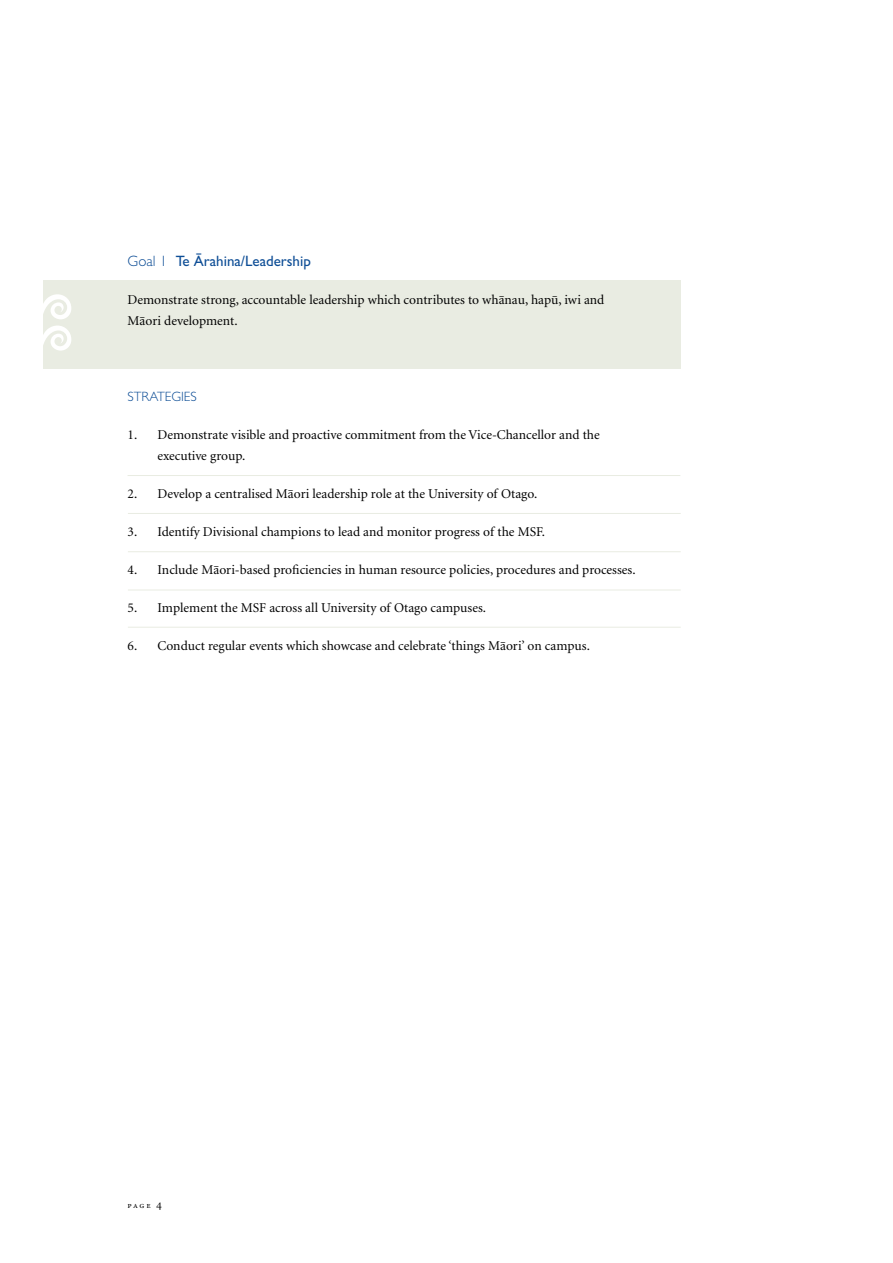
<style>
.page{position:relative;width:893px;height:1263px;background:#fff}
.page>*{position:absolute;margin:0;border:0;box-sizing:border-box;transform-origin:0 0}
.t1{font:15px "Gill Sans Maori";color:#0e4e96}
.t2{font:13.5px/21px "Minion Maori";color:#000}
.t3{font:300 13.5px "Gill Sans Maori";color:#0e4e96}
.t4{font:9px "Minion Exp";color:#000}
.s1{font-weight:300}
.s2{font-size:12px}
</style>
<div class="page">
<div style="left:43px;top:281px;width:637px;height:88px;background:#e9ece2"></div>
<svg style="left:43px;top:294px;width:28px;height:57px"></svg>
<hr style="left:128px;top:475px;width:552px;height:1px;background:#e9ece2">
<hr style="left:128px;top:513px;width:553px;height:1px;background:#e9ece2">
<hr style="left:128px;top:551px;width:553px;height:1px;background:#e9ece2">
<hr style="left:128px;top:590px;width:553px;height:1px;background:#e9ece2">
<hr style="left:128px;top:627px;width:553px;height:1px;background:#e9ece2">
<p class="t1" style="left:128px;top:253px;width:185px"><span class="s1">Goal 1</span> Te ärahina/Leadership</p>
<p class="t2" style="left:128px;top:290px;width:478px">Demonstrate strong, accountable leadership which contributes to whänau, hapü, iwi and<br>Mäori development.</p>
<p class="t3" style="left:128px;top:389px;width:15px">STRATEGIE</p>
<p class="t3" style="left:190px;top:389px;width:8px">S</p>
<p class="t2" style="left:158px;top:425px;width:444px;text-indent:-30px">1. Demonstrate visible and proactive commitment from the Vice-Chancellor and the executive group.</p>
<p class="t2" style="left:128px;top:484px;width:411px">2. Develop a centralised Mäori leadership role at the University of Otago.</p>
<p class="t2" style="left:128px;top:522px;width:419px">3. Identify Divisional champions to lead and monitor progress of the MSF.</p>
<p class="t2" style="left:128px;top:560px;width:509px">4. Include Mäori-based proficiencies in human resource policies, procedures and processes.</p>
<p class="t2" style="left:128px;top:598px;width:360px">5. Implement the MSF across all University of Otago campuses.</p>
<p class="t2" style="left:128px;top:636px;width:464px">6. Conduct regular events which showcase and celebrate ‘things Mäori’ on campus.</p>
<p class="t4" style="left:128px;top:1201px;width:36px">page <span class="s2">4</span></p>
</div>
